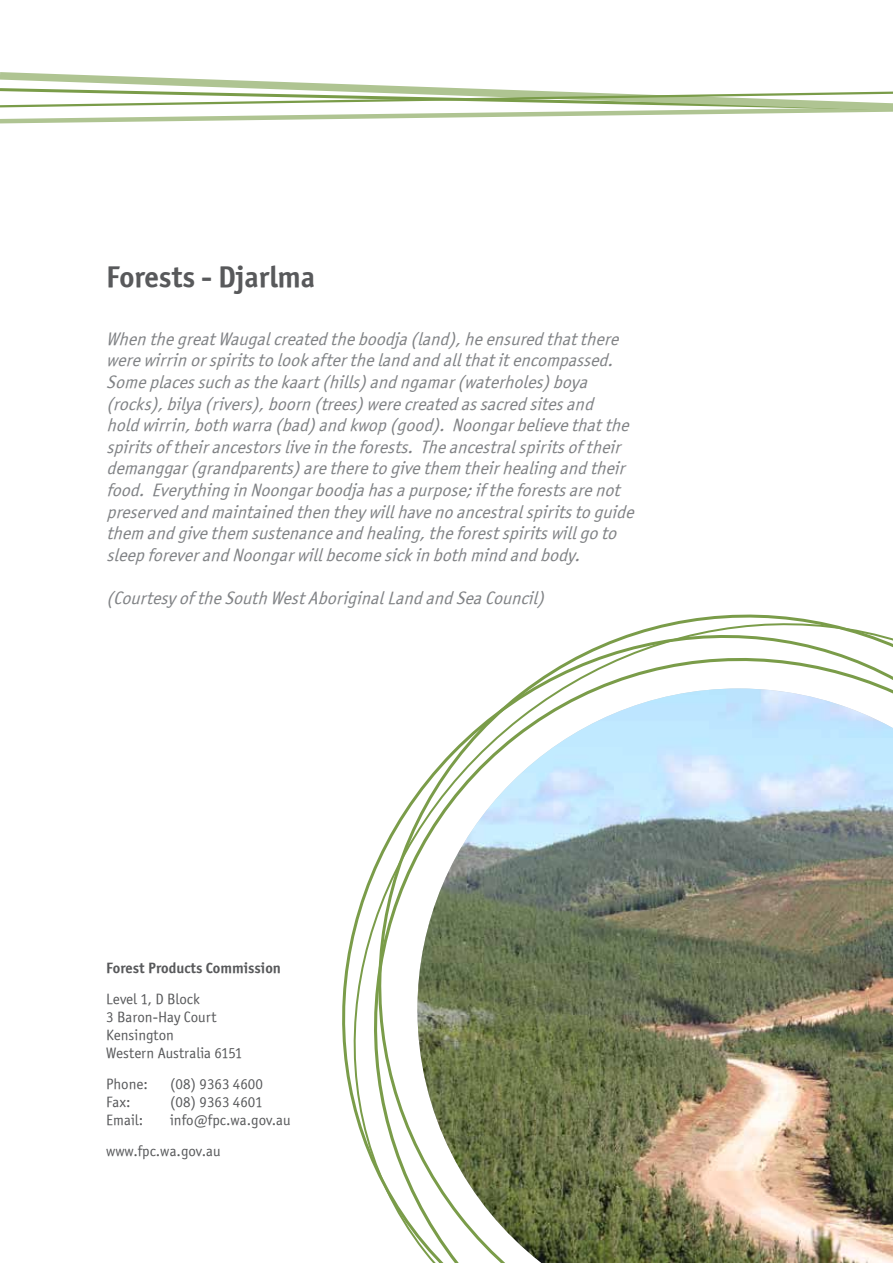
<style>
.page{position:relative;width:893px;height:1263px;background:#fff}
.page>*{position:absolute;margin:0;border:0;box-sizing:border-box;transform-origin:0 0}
.t1{font:30px "Officina Sans ITCTT Bold";letter-spacing:-.005em;color:#58595b}
.t2{font:italic 18px/21.6px "Officina Sans ITCTT Book";letter-spacing:.01em;color:#808285}
.t3{font:15px/18px "Officina Sans ITCTT Book";color:#58595b}
.t4{font:15px "Officina Sans ITCTT Bold";color:#58595b}
</style>
<div class="page">
<svg style="left:0;top:72px;width:138px;height:5px"></svg>
<svg style="left:0;top:77px;width:893px;height:47px"></svg>
<img style="left:342px;top:614px;width:551px;height:649px">
<h1 class="t1" style="left:106px;top:258px;width:210px">Forests - Djarlma</h1>
<p class="t2" style="left:106px;top:328px;width:534px">WhenthegreatWaugalcreatedtheboodja(land),heensuredthatthere werewirrinorspiritstolookafterthelandandallthatitencompassed.<br>Someplacessuchasthekaart(hills)andngamar(waterholes)boya (rocks),bilya(rivers),boorn(trees)werecreatedassacredsitesand holdwirrin,bothwarra(bad)andkwop(good). Noongarbelievethatthe spiritsof theirancestorsliveintheforests. Theancestralspiritsof their demanggar(grandparents)aretheretogivethem theirhealingandtheir food. EverythinginNoongarboodjahasapurpose;if theforestsarenot preservedandmaintainedthenthey willhavenoancestralspiritstoguide them andgivethem sustenanceandhealing,theforestspiritswillgoto sleepforeverandNoongarwillbecomesickinbothmindandbody.</p>
<p class="t2" style="left:106px;top:587px;width:444px">(Courtesy of theSouthWestAboriginalLandandSeaCouncil)</p>
<p class="t4" style="left:106px;top:959px;width:176px">Forest Products Commission</p>
<p class="t3" style="left:106px;top:990px;width:138px">Level 1, D Block<br>3 Baron-Hay Court<br>Kensington<br>Western Australia 6151</p>
<p class="t3" style="left:106px;top:1075px;width:43px">Phone:</p>
<p class="t3" style="left:170px;top:1075px;width:94px">(08) 9363 4600</p>
<p class="t3" style="left:106px;top:1093px;width:26px">Fax:</p>
<p class="t3" style="left:170px;top:1093px;width:94px">(08) 9363 4601</p>
<p class="t3" style="left:106px;top:1111px;width:38px">Email:</p>
<p class="t3" style="left:106px;top:1104px;width:186px;line-height:30.8px;text-indent:64px">info@fpc.wa.gov.au www.fpc.wa.gov.au</p>
</div>
